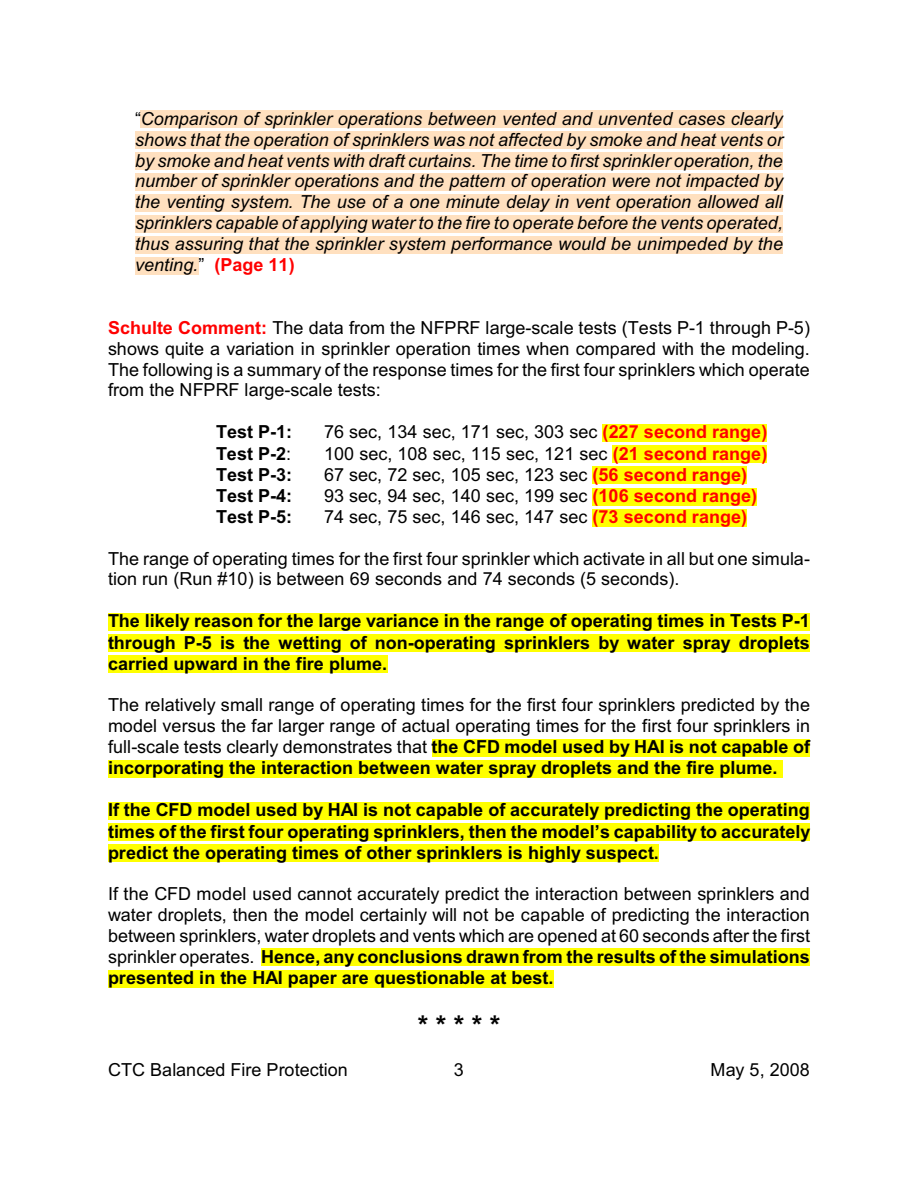
<style>
.page{position:relative;width:918px;height:1188px;background:#fff}
.page>*{position:absolute;margin:0;border:0;box-sizing:border-box;transform-origin:0 0}
.t1{font:700 27px "Arial";color:#000}
.t2{font:18px/21px "Arial";color:#000;text-align:justify}
.t3{font:italic 18px/21px "Arial";letter-spacing:.005em;color:#000;text-align:justify}
.t4{font:700 18px/21.3px "Arial";color:#000;text-align:justify}
.s1{font-style:normal}
.s2{font-weight:700;font-style:normal;color:#f00}
.s3{font-weight:700;color:#f00}
.s4{font-weight:400}
.s5{font-weight:700}
</style>
<div class="page">
<div style="left:141px;top:110px;width:97px;height:18px;background:#ffe0bf"></div>
<div style="left:238px;top:110px;width:414px;height:18px;background:#ffe0bf"></div>
<div style="left:652px;top:110px;width:21px;height:18px;background:#ffe0bf"></div>
<div style="left:673px;top:110px;width:110px;height:18px;background:#ffe0bf"></div>
<div style="left:135px;top:131px;width:51px;height:18px;background:#ffe0bf"></div>
<div style="left:186px;top:131px;width:243px;height:18px;background:#ffe0bf"></div>
<div style="left:429px;top:131px;width:65px;height:18px;background:#ffe0bf"></div>
<div style="left:494px;top:131px;width:289px;height:18px;background:#ffe0bf"></div>
<div style="left:135px;top:152px;width:19px;height:18px;background:#ffe0bf"></div>
<div style="left:154px;top:152px;width:629px;height:18px;background:#ffe0bf"></div>
<div style="left:135px;top:173px;width:648px;height:18px;background:#ffe0bf"></div>
<div style="left:135px;top:194px;width:25px;height:18px;background:#ffe0bf"></div>
<div style="left:160px;top:194px;width:65px;height:18px;background:#ffe0bf"></div>
<div style="left:225px;top:194px;width:39px;height:18px;background:#ffe0bf"></div>
<div style="left:264px;top:194px;width:519px;height:18px;background:#ffe0bf"></div>
<div style="left:135px;top:215px;width:77px;height:18px;background:#ffe0bf"></div>
<div style="left:212px;top:215px;width:203px;height:18px;background:#ffe0bf"></div>
<div style="left:415px;top:215px;width:94px;height:18px;background:#ffe0bf"></div>
<div style="left:509px;top:215px;width:274px;height:18px;background:#ffe0bf"></div>
<div style="left:135px;top:236px;width:34px;height:18px;background:#ffe0bf"></div>
<div style="left:169px;top:236px;width:462px;height:18px;background:#ffe0bf"></div>
<div style="left:631px;top:236px;width:86px;height:18px;background:#ffe0bf"></div>
<div style="left:717px;top:236px;width:66px;height:18px;background:#ffe0bf"></div>
<div style="left:135px;top:257px;width:63px;height:18px;background:#ffe0bf"></div>
<div style="left:603px;top:424px;width:164px;height:18px;background:#ff0"></div>
<div style="left:613px;top:445px;width:154px;height:18px;background:#ff0"></div>
<div style="left:593px;top:466px;width:154px;height:18px;background:#ff0"></div>
<div style="left:593px;top:488px;width:164px;height:18px;background:#ff0"></div>
<div style="left:593px;top:509px;width:154px;height:18px;background:#ff0"></div>
<div style="left:108px;top:613px;width:32px;height:18px;background:#ff0"></div>
<div style="left:140px;top:613px;width:222px;height:18px;background:#ff0"></div>
<div style="left:362px;top:613px;width:291px;height:18px;background:#ff0"></div>
<div style="left:653px;top:613px;width:157px;height:18px;background:#ff0"></div>
<div style="left:108px;top:634px;width:68px;height:18px;background:#ff0"></div>
<div style="left:176px;top:634px;width:554px;height:18px;background:#ff0"></div>
<div style="left:730px;top:634px;width:20px;height:18px;background:#ff0"></div>
<div style="left:750px;top:634px;width:60px;height:18px;background:#ff0"></div>
<div style="left:108px;top:655px;width:279px;height:18px;background:#ff0"></div>
<div style="left:432px;top:739px;width:126px;height:18px;background:#ff0"></div>
<div style="left:558px;top:739px;width:107px;height:18px;background:#ff0"></div>
<div style="left:665px;top:739px;width:145px;height:18px;background:#ff0"></div>
<div style="left:108px;top:760px;width:675px;height:18px;background:#ff0"></div>
<div style="left:108px;top:802px;width:11px;height:18px;background:#ff0"></div>
<div style="left:119px;top:802px;width:292px;height:18px;background:#ff0"></div>
<div style="left:411px;top:802px;width:188px;height:18px;background:#ff0"></div>
<div style="left:599px;top:802px;width:211px;height:18px;background:#ff0"></div>
<div style="left:108px;top:823px;width:47px;height:18px;background:#ff0"></div>
<div style="left:155px;top:823px;width:52px;height:18px;background:#ff0"></div>
<div style="left:207px;top:823px;width:403px;height:18px;background:#ff0"></div>
<div style="left:610px;top:823px;width:200px;height:18px;background:#ff0"></div>
<div style="left:108px;top:844px;width:551px;height:18px;background:#ff0"></div>
<div style="left:261px;top:948px;width:202px;height:18px;background:#ff0"></div>
<div style="left:463px;top:948px;width:193px;height:18px;background:#ff0"></div>
<div style="left:656px;top:948px;width:154px;height:18px;background:#ff0"></div>
<div style="left:108px;top:970px;width:446px;height:18px;background:#ff0"></div>
<p class="t3" style="left:135px;top:110px;width:650px"><span class="s1">“</span>Comparison of sprinkler operations between vented and unvented cases clearly shows that the operation of sprinklers was not affected by smoke and heat vents or by smoke and heat vents with draft curtains. The time to first sprinkler operation, the number of sprinkler operations and the pattern of operation were not impacted by the venting system. The use of a one minute delay in vent operation allowed all sprinklers capable of applying water to the fire to operate before the vents operated, thus assuring that the sprinkler system performance would be unimpeded by the venting.<span class="s1">”</span> <span class="s2">(Page 11)</span></p>
<p class="t2" style="left:108px;top:319px;width:704px"><span class="s3">Schulte Comment:</span> The data from the NFPRF large-scale tests (Tests P-1 through P-5) shows quite a variation in sprinkler operation times when compared with the modeling.<br>The following is a summary of the response times for the first four sprinklers which operate from the NFPRF large-scale tests:</p>
<p class="t4" style="left:216px;top:423px;width:78px">Test P-1:</p>
<p class="t2" style="left:324px;top:423px;width:445px">76 sec, 134 sec, 171 sec, 303 sec <span class="s3">(227 second range)</span></p>
<p class="t4" style="left:216px;top:444px;width:77px">Test P-2<span class="s4">:</span></p>
<p class="t2" style="left:324px;top:444px;width:445px">100 sec, 108 sec, 115 sec, 121 sec <span class="s3">(21 second range)</span></p>
<p class="t4" style="left:216px;top:465px;width:78px">Test P-3:</p>
<p class="t2" style="left:324px;top:466px;width:425px">67 sec, 72 sec, 105 sec, 123 sec <span class="s3">(56 second range)</span></p>
<p class="t4" style="left:216px;top:487px;width:78px">Test P-4:</p>
<p class="t2" style="left:324px;top:487px;width:435px">93 sec, 94 sec, 140 sec, 199 sec <span class="s3">(106 second range)</span></p>
<p class="t4" style="left:216px;top:508px;width:78px">Test P-5:</p>
<p class="t2" style="left:324px;top:508px;width:425px">74 sec, 75 sec, 146 sec, 147 sec <span class="s3">(73 second range)</span></p>
<p class="t2" style="left:108px;top:550px;width:704px">The range of operating times for the first four sprinkler which activate in all but one simula&shy;tion run (Run #10) is between 69 seconds and 74 seconds (5 seconds).</p>
<p class="t4" style="left:108px;top:612px;width:703px">The likely reason for the large variance in the range of operating times in Tests P-1 through P-5 is the wetting of non-operating sprinklers by water spray droplets carried upward in the fire plume.</p>
<p class="t2" style="left:108px;top:696px;width:704px">The relatively small range of operating times for the first four sprinklers predicted by the model versus the far larger range of actual operating times for the first four sprinklers in full-scale tests clearly demonstrates that <span class="s5">the CFD model used by HAI is not capable of incorporating the interaction between water spray droplets and the fire plume.</span></p>
<p class="t4" style="left:108px;top:801px;width:704px">If the CFD model used by HAI is not capable of accurately predicting the operating times of the first four operating sprinklers, then the model’s capability to accurately predict the operating times of other sprinklers is highly suspect.</p>
<p class="t2" style="left:108px;top:885px;width:704px">If the CFD model used cannot accurately predict the interaction between sprinklers and water droplets, then the model certainly will not be capable of predicting the interaction between sprinklers, water droplets and vents which are opened at 60 seconds after the first sprinkler operates. <span class="s5">Hence, any conclusions drawn from the results of the simulations presented in the HAI paper are questionable at best.</span></p>
<h1 class="t1" style="left:418px;top:1015px;width:84px">* * * * *</h1>
<p class="t2" style="left:108px;top:1061px;width:241px">CTC Balanced Fire Protection</p>
<p class="t2" style="left:454px;top:1061px;width:12px">3</p>
<p class="t2" style="left:711px;top:1061px;width:101px">May 5, 2008</p>
</div>
